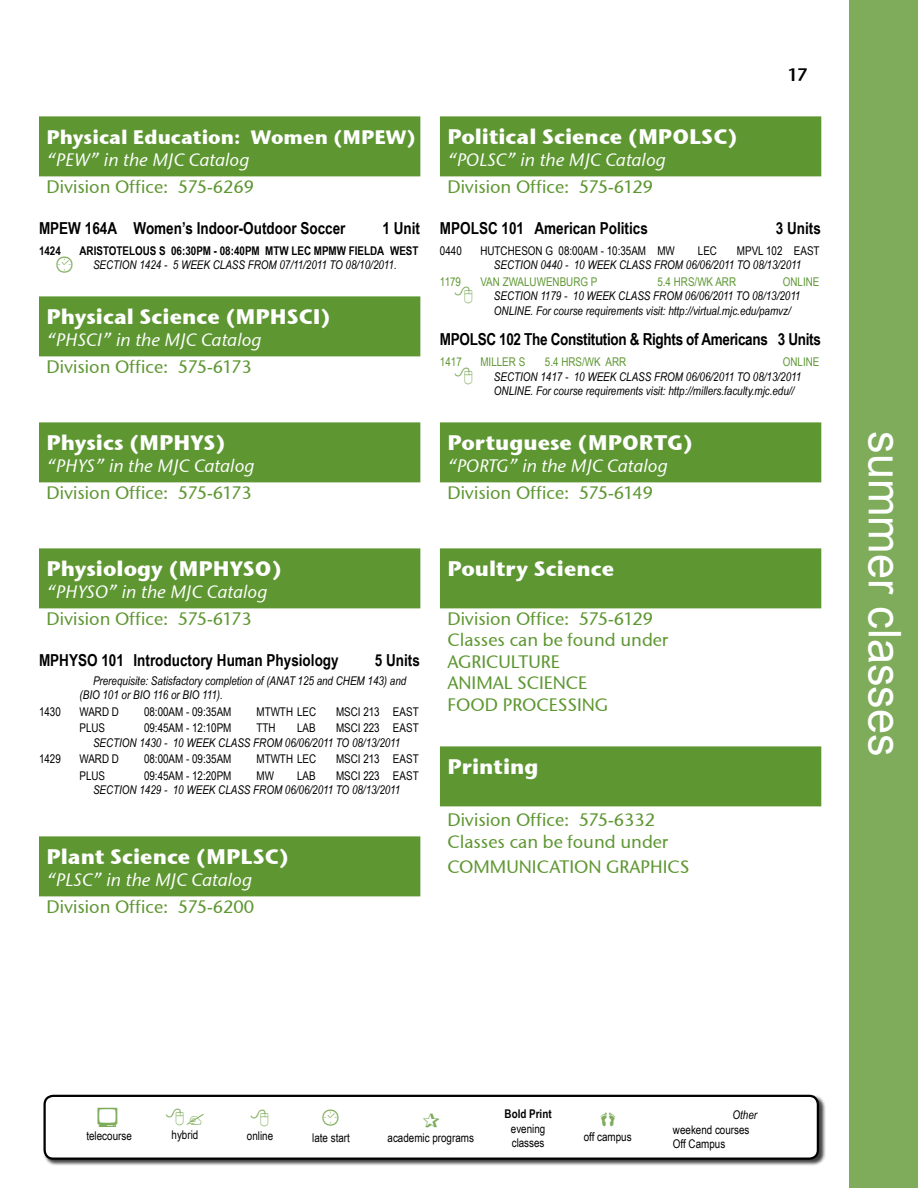
<style>
.page{position:relative;width:918px;height:1188px;background:#fff}
.page>*{position:absolute;margin:0;border:0;box-sizing:border-box;transform-origin:0 0}
.t1{font:45px "Arial";color:#fff}
.t2{font:21px "Stone Sans ITCTT Bold";color:#fff}
.t3{font:21px "BD International";color:#7eac5b}
.t4{font:19.5px "Stone Sans ITCTT Bold";color:#fff}
.t5{font:18px/21.6px "Stone Sans ITCTT Medium";color:#5e9732}
.t6{font:italic 18px "Stone Sans ITCTT Medium";color:#fff}
.t7{font:18px "Stone Sans Semi ITCTT";color:#000}
.t8{font:700 16.5px "Arial Narrow";color:#000}
.t9{font:700 16.5px "Arial Narrow";letter-spacing:-.02em;color:#000}
.t10{font:italic 12px/14.4px "Arial Narrow";color:#000}
.t11{font:12px/14.4px "Arial Narrow";color:#000}
.t12{font:12px "Arial Narrow";color:#5e9732}
.t13{font:700 12px "Arial Narrow";color:#000}
.s1{font-style:italic;color:#fff}
.s2{font-family:"Stone Sans ITCTT Bold";font-size:21px;color:#fff}
</style>
<div class="page">
<div style="left:849px;top:0;width:69px;height:1188px;background:#7eac5b"></div>
<div style="left:43px;top:1095px;width:783px;height:71px;background:#000;opacity:.75"></div>
<div style="left:45px;top:1096px;width:773px;height:63px;background:#fff;border-radius:9px"></div>
<div style="left:43px;top:1095px;width:776px;height:65px;border:2px solid #000;border-radius:9px"></div>
<div style="left:39px;top:116px;width:381px;height:60px;background:#5e9732"></div>
<div style="left:39px;top:296px;width:381px;height:60px;background:#5e9732"></div>
<div style="left:39px;top:422px;width:381px;height:60px;background:#5e9732"></div>
<div style="left:39px;top:548px;width:381px;height:60px;background:#5e9732"></div>
<div style="left:39px;top:836px;width:381px;height:60px;background:#5e9732"></div>
<div style="left:440px;top:116px;width:381px;height:60px;background:#5e9732"></div>
<div style="left:440px;top:422px;width:381px;height:60px;background:#5e9732"></div>
<div style="left:440px;top:548px;width:381px;height:60px;background:#5e9732"></div>
<div style="left:440px;top:746px;width:381px;height:60px;background:#5e9732"></div>
<h3 class="t4" style="left:46px;top:124px;width:371px">Physical Education: Women (MPEW)</h3>
<h3 class="t6" style="left:46px;top:148px;width:204px">“PEW” in the MJC Catalog</h3>
<h3 class="t5" style="left:46px;top:175px;width:209px">Division Office: 575-6269</h3>
<h3 class="t8" style="left:39px;top:216px;width:308px">MPEW 164A Women’s Indoor-Outdoor Soccer</h3>
<h3 class="t8" style="left:382px;top:216px;width:39px">1 Unit</h3>
<p class="t13" style="left:39px;top:242px;width:23px">1424</p>
<p class="t13" style="left:80px;top:242px;width:14px">Arist</p>
<p class="t13" style="left:109px;top:242px;width:311px">otelous S 06:30PM - 08:40PM MTW LEC MPMW FIELDA WEST</p>
<p class="t10" style="left:93px;top:258px;width:305px">SECTION 1424 - 5 WEEK CLASS FROM 07/11/2011 TO 08/10/2011.</p>
<h2 class="t2" style="left:46px;top:303px;width:286px">Physical Science (MPHSCI)</h2>
<h3 class="t5" style="left:46px;top:326px;width:216px;line-height:27px"><span class="s1">“PHSCI” in the MJC Catalog<br></span>Division Office: 575-6173<span class="s2">.</span></h3>
<h2 class="t3" style="left:54px;top:253px;width:24px">C</h2>
<h2 class="t2" style="left:46px;top:429px;width:181px">Physics (MPHYS)</h2>
<h3 class="t6" style="left:46px;top:454px;width:209px">“PHYS” in the MJC Catalog</h3>
<h3 class="t5" style="left:46px;top:481px;width:207px">Division Office: 575-6173</h3>
<h3 class="t7" style="left:787px;top:63px;width:22px">17</h3>
<h2 class="t2" style="left:447px;top:123px;width:292px">Political Science (MPOLSC)</h2>
<h3 class="t6" style="left:447px;top:148px;width:220px">“POLSC” in the MJC Catalog</h3>
<h3 class="t5" style="left:447px;top:175px;width:207px">Division Office: 575-6129</h3>
<h3 class="t8" style="left:440px;top:216px;width:210px">MPOLSC 101 American Politics</h3>
<h3 class="t8" style="left:776px;top:216px;width:47px">3 Units</h3>
<p class="t11" style="left:440px;top:243px;width:23px">0440</p>
<p class="t11" style="left:480px;top:243px;width:22px">Hutche</p>
<p class="t11" style="left:521px;top:243px;width:120px">son G 08:00AM - 10:35AMM</p>
<p class="t11" style="left:666px;top:243px;width:11px">W</p>
<p class="t11" style="left:698px;top:243px;width:123px">LEC M PVL 102 EAST</p>
<p class="t10" style="left:494px;top:258px;width:309px">SECTION 0440 - 10 WEEK CLASS FROM 06/06/2011 TO 08/13/2011</p>
<p class="t12" style="left:440px;top:273px;width:23px">1179</p>
<p class="t12" style="left:480px;top:273px;width:119px">Van Zwaluwenburg P</p>
<p class="t12" style="left:657px;top:273px;width:80px">5.4 HRS/WK ARR</p>
<p class="t12" style="left:783px;top:273px;width:38px">ONLINE</p>
<p class="t10" style="left:494px;top:289px;width:308px">SECTION 1179 - 10 WEEK CLASS FROM 06/06/2011 TO 08/13/2011<br>ONLINE. For course requirements visit: http://virtual.mjc.edu/pamvz/</p>
<h3 class="t9" style="left:440px;top:327px;width:383px">MPOLSC 102 The Constitution &amp; Rights of Americans 3 Units</h3>
<p class="t12" style="left:440px;top:353px;width:31px">1417 Miller</p>
<p class="t12" style="left:519px;top:353px;width:5px">S</p>
<p class="t12" style="left:545px;top:353px;width:83px">5.4 HRS/WK ARR</p>
<p class="t12" style="left:783px;top:353px;width:38px">ONLINE</p>
<p class="t10" style="left:494px;top:369px;width:309px">SECTION 1417 - 10 WEEK CLASS FROM 06/06/2011 TO 08/13/2011<br>ONLINE. For course requirements visit: http://millers.faculty.mjc.edu//</p>
<h2 class="t2" style="left:447px;top:429px;width:247px">Portuguese (MPORTG)</h2>
<h3 class="t6" style="left:447px;top:454px;width:222px">“PORTG” in the MJC Catalog</h3>
<h3 class="t5" style="left:447px;top:481px;width:207px">Division Office: 575-6149</h3>
<h2 class="t2" style="left:46px;top:555px;width:237px">Physiology (MPHYSO)</h2>
<h3 class="t6" style="left:46px;top:580px;width:222px">“PHYSO” in the MJC Catalog</h3>
<h3 class="t5" style="left:46px;top:607px;width:207px">Division Office: 575-6173</h3>
<h3 class="t8" style="left:39px;top:648px;width:301px">MPHYSO 101 Introductory Human Physiology</h3>
<h3 class="t8" style="left:375px;top:648px;width:47px">5 Units</h3>
<p class="t10" style="left:80px;top:673px;width:328px;text-indent:14px">Prerequisite: Satisfactory completion of (ANAT 125 and CHEM 143) and (BIO 101 or BIO 116 or BIO 111).</p>
<p class="t11" style="left:39px;top:704px;width:23px">1430</p>
<p class="t11" style="left:80px;top:704px;width:37px">Ward D</p>
<p class="t11" style="left:144px;top:704px;width:86px">08:00AM - 09:35AMM</p>
<p class="t11" style="left:265px;top:704px;width:64px">TWTH LEC MS</p>
<p class="t11" style="left:351px;top:704px;width:69px">CI 213 EAST</p>
<p class="t11" style="left:80px;top:720px;width:18px">PLUS</p>
<p class="t11" style="left:144px;top:720px;width:85px">09:45AM - 12:10PM</p>
<p class="t11" style="left:257px;top:720px;width:21px">TTH</p>
<p class="t11" style="left:297px;top:720px;width:32px">LAB MS</p>
<p class="t11" style="left:351px;top:720px;width:69px">CI 223 EAST</p>
<p class="t10" style="left:93px;top:735px;width:309px">SECTION 1430 - 10 WEEK CLASS FROM 06/06/2011 TO 08/13/2011</p>
<p class="t11" style="left:39px;top:751px;width:23px">1429</p>
<p class="t11" style="left:80px;top:751px;width:37px">Ward D</p>
<p class="t11" style="left:144px;top:751px;width:86px">08:00AM - 09:35AMM</p>
<p class="t11" style="left:265px;top:751px;width:64px">TWTH LEC MS</p>
<p class="t11" style="left:351px;top:751px;width:69px">CI 213 EAST</p>
<p class="t11" style="left:80px;top:768px;width:18px">PLUS</p>
<p class="t11" style="left:144px;top:768px;width:94px">09:45AM - 12:20PMM</p>
<p class="t11" style="left:265px;top:768px;width:11px">W</p>
<p class="t11" style="left:297px;top:768px;width:32px">LAB MS</p>
<p class="t11" style="left:351px;top:768px;width:69px">CI 223 EAST</p>
<p class="t10" style="left:93px;top:783px;width:309px">SECTION 1429 - 10 WEEK CLASS FROM 06/06/2011 TO 08/13/2011</p>
<h2 class="t2" style="left:46px;top:843px;width:244px">Plant Science (MPLSC)</h2>
<h3 class="t6" style="left:46px;top:868px;width:207px">“PLSC” in the MJC Catalog</h3>
<h3 class="t5" style="left:46px;top:895px;width:209px">Division Office: 575-6200</h3>
<h2 class="t2" style="left:447px;top:555px;width:168px">Poultry Science</h2>
<h3 class="t5" style="left:447px;top:607px;width:222px">Division Office: 575-6129<br>Classes can be found under<br>AGRICULTURE<br>ANIMAL SCIENCE<br>FOOD PROCESSING</h3>
<h2 class="t2" style="left:447px;top:753px;width:93px">Printing</h2>
<h3 class="t5" style="left:447px;top:809px;width:222px">Division Office: 575-6332<br>Classes can be found under</h3>
<h3 class="t5" style="left:447px;top:856px;width:244px">COMMUNICATION GRAPHICS</h3>
<h1 class="t1" style="left:914px;top:431px;width:327px;rotate:90deg">summer classes</h1>
<p class="t11" style="left:86px;top:1129px;width:47px">telecourse</p>
<p class="t11" style="left:172px;top:1128px;width:28px">hybrid</p>
<p class="t11" style="left:247px;top:1128px;width:28px">online</p>
<h2 class="t3" style="left:320px;top:1106px;width:24px">C</h2>
<p class="t11" style="left:312px;top:1130px;width:39px">late start</p>
<p class="t11" style="left:388px;top:1130px;width:88px">academic programs</p>
<p class="t13" style="left:505px;top:1105px;width:49px">Bold Print</p>
<p class="t11" style="left:511px;top:1121px;width:36px">evening classes</p>
<p class="t11" style="left:584px;top:1129px;width:49px">off campus</p>
<p class="t10" style="left:733px;top:1107px;width:26px">Other</p>
<p class="t11" style="left:673px;top:1122px;width:78px">weekend courses<br>Off Campus</p>
</div>
